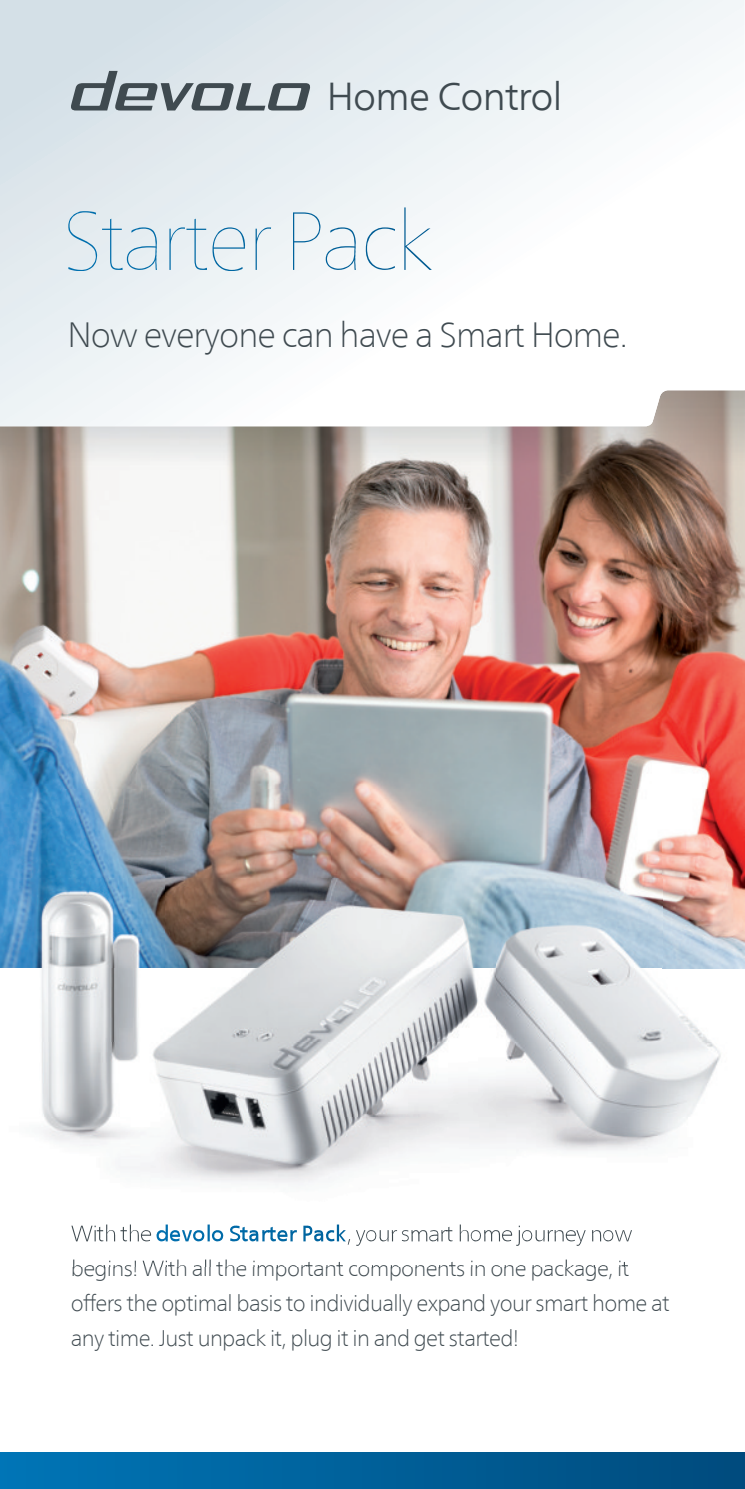
<style>
.page{position:relative;width:745px;height:1489px;background:#fff}
.page>*{position:absolute;margin:0;border:0;box-sizing:border-box;transform-origin:0 0}
.t1{font:300 38.75px "Frutiger Neue LT Com";letter-spacing:-.02em;color:#3f4a50}
.t2{font:100 35px "Frutiger Neue LT Com";letter-spacing:-.03em;color:#3f4a50}
.t3{font:100 22.5px/35px "Frutiger Neue LT Com";letter-spacing:-.03em;color:#3f4a50}
</style>
<div class="page">
<img style="left:0;top:426px;width:744px;height:759px">
<svg style="left:0;top:0;width:744px;height:426px"></svg>
<div style="left:0;top:1452px;width:744px;height:36px;background:linear-gradient(to right,#0075b6,#004b7d)"></div>
<svg style="left:68px;top:207px;width:364px;height:64px;fill:#eff4f6"></svg>
<img style="left:68px;top:211px;width:146px;height:60px">
<svg style="left:70px;top:71px;width:240px;height:40px;background:#a4aeb3"></svg>
<img style="left:71px;top:1224px;width:80px;height:17px">
<img style="left:239px;top:1224px;width:107px;height:17px">
<img style="left:156px;top:1224px;width:83px;height:17px">
<img style="left:356px;top:1224px;width:276px;height:22px">
<img style="left:347px;top:1229px;width:66px;height:16px">
<img style="left:127px;top:1259px;width:501px;height:7px">
<img style="left:73px;top:1259px;width:54px;height:7px">
<h1 class="t1" style="left:326px;top:81px;width:237px">Home Control</h1>
<h2 class="t2" style="left:67px;top:320px;width:561px">Now everyone can have a Smart Home.</h2>
<p class="t3" style="left:71px;top:1252px;width:600px">begins! With all the important components in one package, it offers the optimal basis to individually expand your smart home at any time. Just unpack it, plug it in and get started!</p>
</div>
